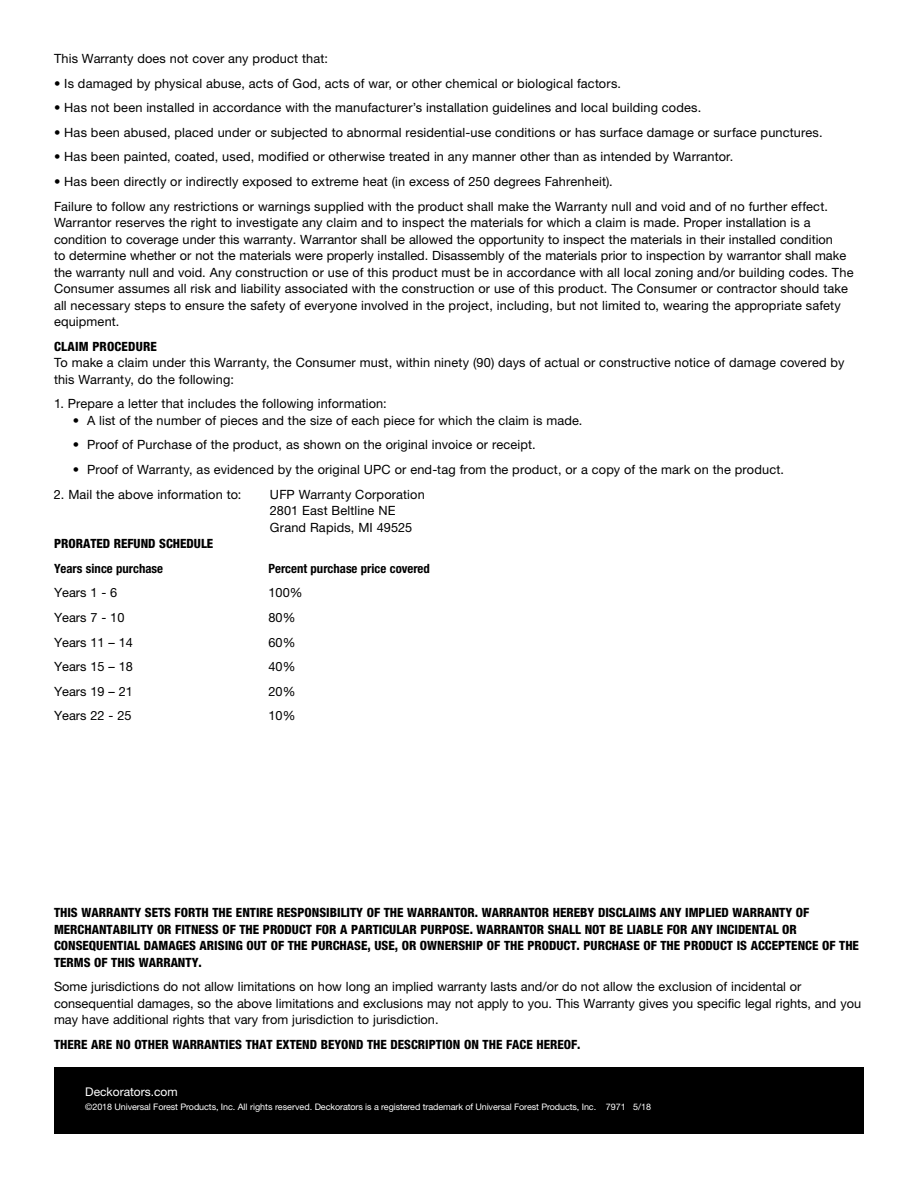
<style>
.page{position:relative;width:918px;height:1188px;background:#fff}
.page>*{position:absolute;margin:0;border:0;box-sizing:border-box;transform-origin:0 0}
.t1{font:12.75px/16.5px "Helvetica Neue LT Std";letter-spacing:.01em;color:#000}
.t2{font:800 condensed 12.75px/16.5px "Helvetica Neue LT Std";color:#000}
.t3{font:700 condensed 12.75px "Helvetica Neue LT Std";color:#000}
.t4{font:12px "Helvetica Neue LT Std";color:#fff}
.t5{font:9px "Helvetica Neue LT Std";letter-spacing:-.01em;color:#fff}
</style>
<div class="page">
<div style="left:54px;top:1067px;width:810px;height:67px;background:#000"></div>
<p class="t1" style="left:54px;top:50px;width:275px">This Warranty does not cover any product that:</p>
<p class="t1" style="left:54px;top:75px;width:569px">• Is damaged by physical abuse, acts of God, acts of war, or other chemical or biological factors.</p>
<p class="t1" style="left:54px;top:99px;width:649px">• Has not been installed in accordance with the manufacturer’s installation guidelines and local building codes.</p>
<p class="t1" style="left:54px;top:124px;width:770px">• Has been abused, placed under or subjected to abnormal residential-use conditions or has surface damage or surface punctures.</p>
<p class="t1" style="left:54px;top:149px;width:681px">• Has been painted, coated, used, modified or otherwise treated in any manner other than as intended by Warrantor.</p>
<p class="t1" style="left:54px;top:169px;width:776px;line-height:24.6px">• Has been directly or indirectly exposed to extreme heat (in excess of 250 degrees Fahrenheit).<br>Failure to follow any restrictions or warnings supplied with the product shall make the Warranty null and void and of no further effect.</p>
<p class="t1" style="left:54px;top:214px;width:801px">Warrantor reserves the right to investigate any claim and to inspect the materials for which a claim is made. Proper installation is a condition to coverage under this warranty. Warrantor shall be allowed the opportunity to inspect the materials in their installed condition<br>to determine whether or not the materials were properly installed. Disassembly of the materials prior to inspection by warrantor shall make the warranty null and void. Any construction or use of this product must be in accordance with all local zoning and/or building codes. The Consumer assumes all risk and liability associated with the construction or use of this product. The Consumer or contractor should take all necessary steps to ensure the safety of everyone involved in the project, including, but not limited to, wearing the appropriate safety equipment.</p>
<p class="t2" style="left:54px;top:338px;width:104px">CLAIM PROCEDURE</p>
<p class="t1" style="left:54px;top:354px;width:792px">To make a claim under this Warranty, the Consumer must, within ninety (90) days of actual or constructive notice of damage covered by this Warranty, do the following:</p>
<p class="t1" style="left:54px;top:395px;width:334px">1. Prepare a letter that includes the following information:</p>
<p class="t1" style="left:73px;top:412px;width:511px">• A list of the number of pieces and the size of each piece for which the claim is made.</p>
<p class="t1" style="left:73px;top:436px;width:464px">• Proof of Purchase of the product, as shown on the original invoice or receipt.</p>
<p class="t1" style="left:73px;top:461px;width:713px">• Proof of Warranty, as evidenced by the original UPC or end-tag from the product, or a copy of the mark on the product.</p>
<p class="t1" style="left:54px;top:486px;width:189px">2. Mail the above information to:</p>
<p class="t1" style="left:270px;top:486px;width:156px">UFP Warranty Corporation<br>2801 East Beltline NE<br>Grand Rapids, MI 49525</p>
<p class="t2" style="left:54px;top:535px;width:161px">PRORATED REFUND SCHEDULE</p>
<p class="t3" style="left:54px;top:560px;width:111px">Years since purchase</p>
<p class="t3" style="left:269px;top:560px;width:163px">Percent purchase price covered</p>
<p class="t1" style="left:54px;top:584px;width:65px">Years 1 - 6</p>
<p class="t1" style="left:269px;top:584px;width:36px">100%</p>
<p class="t1" style="left:54px;top:609px;width:72px">Years 7 - 10</p>
<p class="t1" style="left:269px;top:609px;width:28px">80%</p>
<p class="t1" style="left:54px;top:634px;width:81px">Years 11 – 14</p>
<p class="t1" style="left:269px;top:634px;width:28px">60%</p>
<p class="t1" style="left:54px;top:658px;width:81px">Years 15 – 18</p>
<p class="t1" style="left:269px;top:658px;width:28px">40%</p>
<p class="t1" style="left:54px;top:683px;width:81px">Years 19 – 21</p>
<p class="t1" style="left:269px;top:683px;width:28px">20%</p>
<p class="t1" style="left:54px;top:707px;width:79px">Years 22 - 25</p>
<p class="t1" style="left:269px;top:707px;width:28px">10%</p>
<p class="t2" style="left:54px;top:904px;width:807px">THIS WARRANTY SETS FORTH THE ENTIRE RESPONSIBILITY OF THE WARRANTOR. WARRANTOR HEREBY DISCLAIMS ANY IMPLIED WARRANTY OF MERCHANTABILITY OR FITNESS OF THE PRODUCT FOR A PARTICULAR PURPOSE. WARRANTOR SHALL NOT BE LIABLE FOR ANY INCIDENTAL OR CONSEQUENTIAL DAMAGES ARISING OUT OF THE PURCHASE, USE, OR OWNERSHIP OF THE PRODUCT. PURCHASE OF THE PRODUCT IS ACCEPTENCE OF THE TERMS OF THIS WARRANTY.</p>
<p class="t1" style="left:54px;top:978px;width:809px">Some jurisdictions do not allow limitations on how long an implied warranty lasts and/or do not allow the exclusion of incidental or consequential damages, so the above limitations and exclusions may not apply to you. This Warranty gives you specific legal rights, and you may have additional rights that vary from jurisdiction to jurisdiction.</p>
<p class="t2" style="left:54px;top:1036px;width:528px">THERE ARE NO OTHER WARRANTIES THAT EXTEND BEYOND THE DESCRIPTION ON THE FACE HEREOF.</p>
<p class="t4" style="left:85px;top:1085px;width:94px">Deckorators.com</p>
<p class="t5" style="left:85px;top:1101px;width:567px">©2018 Universal Forest Products, Inc. All rights reserved. Deckorators is a registered trademark of Universal Forest Products, Inc. 7971 5/18</p>
</div>
